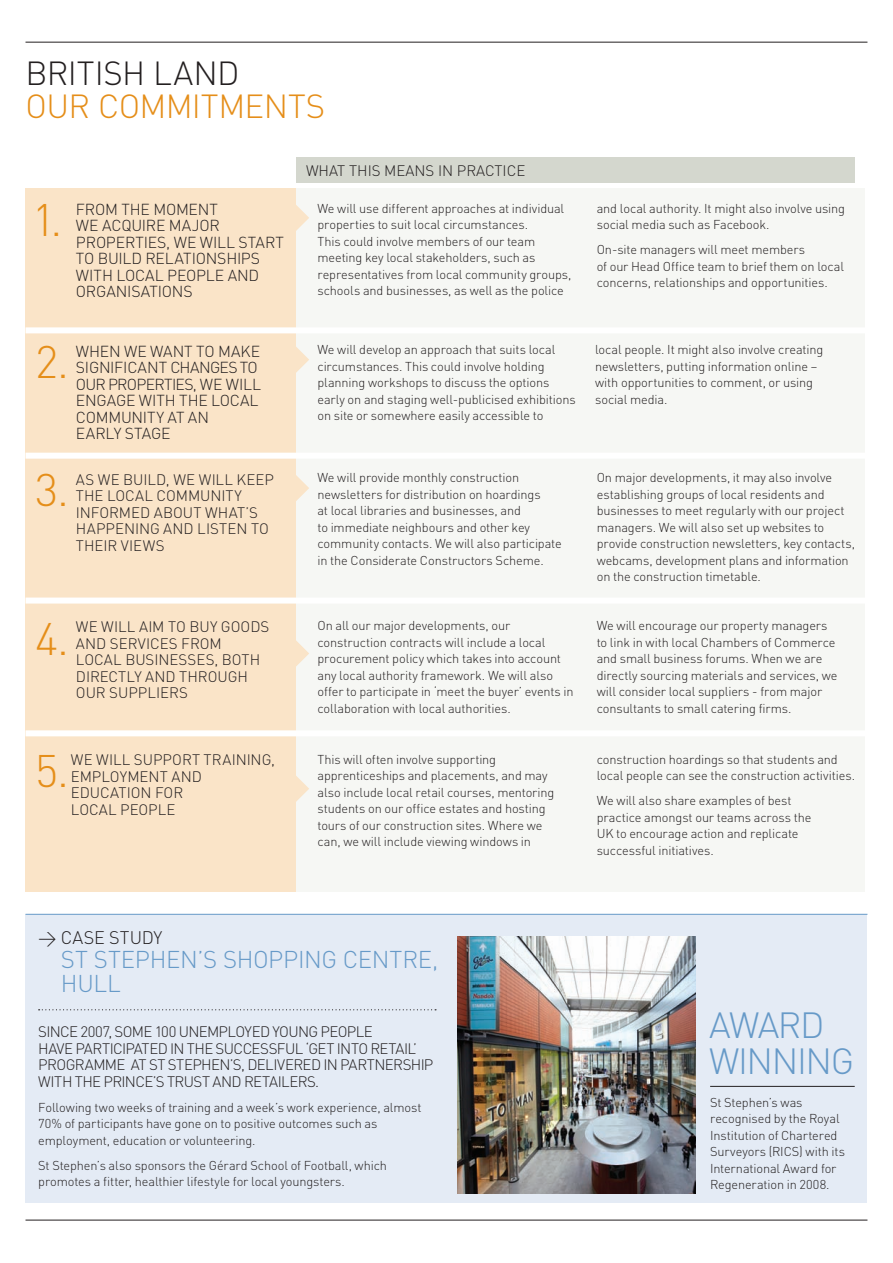
<style>
.page{position:relative;width:893px;height:1263px;background:#fff}
.page>*{position:absolute;margin:0;border:0;box-sizing:border-box;transform-origin:0 0}
.t1{font:300 45px "DIN Pro";color:#e58e19}
.t2{font:300 36px/36px "DIN Pro";letter-spacing:-.04em;color:#679ac8}
.t3{font:300 33px "DIN Pro";letter-spacing:-.015em;color:#e58e19}
.t4{font:300 33px "DIN Pro";letter-spacing:-.015em;color:#231f20}
.t5{font:300 24px/24px "DIN Pro";letter-spacing:-.01em;color:#679ac8}
.t6{font:300 18px "DIN Pro";color:#231f20}
.t7{font:300 15.75px/16.5px "DIN Pro";letter-spacing:-.01em;color:#231f20}
.t8{font:300 15px/16.5px "DIN Pro";letter-spacing:-.01em;color:#231f20}
.t9{font:300 15px/16.5px "DIN Pro";letter-spacing:-.04em;color:#231f20}
.t10{font:300 12.75px/16.5px "DIN Pro";letter-spacing:-.01em;color:#231f20}
</style>
<div class="page">
<div style="left:296px;top:157px;width:559px;height:26px;background:#d4d7ce"></div>
<div style="left:26px;top:914px;width:841px;height:288px;background:#e4ebf5"></div>
<hr style="left:26px;top:914px;width:841px;height:1px;background:#679ac8">
<div style="left:285px;top:189px;width:580px;height:703px;background:#f6f7f4"></div>
<svg style="left:296px;top:205px;width:13px;height:26px"></svg>
<svg style="left:296px;top:347px;width:13px;height:26px"></svg>
<svg style="left:296px;top:475px;width:13px;height:26px"></svg>
<svg style="left:296px;top:640px;width:13px;height:26px"></svg>
<svg style="left:296px;top:776px;width:13px;height:26px"></svg>
<div style="left:26px;top:189px;width:270px;height:703px;background:#fae4c8"></div>
<hr style="left:26px;top:1220px;width:841px;height:1px;background:#231f20">
<hr style="left:26px;top:42px;width:841px;height:1px;background:#231f20">
<img style="left:457px;top:936px;width:238px;height:258px">
<svg style="left:39px;top:1009px;width:397px;height:1px"></svg>
<hr style="left:710px;top:1086px;width:145px;height:1px;background:#231f20">
<div style="left:26px;top:327px;width:841px;height:6px;background:#fff"></div>
<div style="left:26px;top:453px;width:841px;height:6px;background:#fff"></div>
<div style="left:26px;top:597px;width:841px;height:6px;background:#fff"></div>
<div style="left:26px;top:730px;width:841px;height:6px;background:#fff"></div>
<h3 class="t4" style="left:26px;top:47px;width:215px">BRITISH LAND</h3>
<h3 class="t3" style="left:26px;top:80px;width:301px">OUR COMMITMENTS</h3>
<h1 class="t1" style="left:32px;top:185px;width:32px">1.</h1>
<p class="t7" style="left:76px;top:200px;width:209px">FROM THE MOMENT<br>WE ACQUIRE MAJOR<br>PROPERTIES, WE WILL START<br>TO BUILD RELATIONSHIPS<br>WITH LOCAL PEOPLE AND<br>ORGANISATIONS</p>
<h1 class="t1" style="left:35px;top:327px;width:35px">2.</h1>
<h1 class="t1" style="left:35px;top:455px;width:35px">3.</h1>
<p class="t7" style="left:76px;top:341px;width:187px">WHEN WE WANT TO MAKE<br>SIGNIFICANT CHANGESTO<br>OUR PROPERTIES, WE WILL<br>ENGAGE WITH THE LOCAL<br>COMMUNITY AT AN<br>EARLY STAGE</p>
<p class="t8" style="left:76px;top:470px;width:199px">AS WE BUILD, WE WILL KEEP<br>THE LOCAL COMMUNITY<br>INFORMED ABOUT WHAT’S<br>HAPPENING AND LISTEN TO<br>THEIR VIEWS</p>
<h1 class="t1" style="left:35px;top:604px;width:35px">4.</h1>
<p class="t8" style="left:76px;top:617px;width:195px">WE WILL AIM TO BUY GOODS<br>AND SERVICES FROM<br>LOCAL BUSINESSES, BOTH<br>DIRECTLY AND THROUGH<br>OUR SUPPLIERS</p>
<p class="t8" style="left:71px;top:750px;width:206px">WE WILL SUPPORT TRAINING,<br>EMPLOYMENT AND<br>EDUCATION FOR<br>LOCAL PEOPLE</p>
<h1 class="t1" style="left:35px;top:736px;width:35px">5.</h1>
<p class="t8" style="left:306px;top:161px;width:221px">WHAT THIS MEANS IN PRACTICE</p>
<p class="t10" style="left:317px;top:199px;width:255px">We will use different approaches at individual properties to suit local circumstances.<br>This could involve members of our team meeting key local stakeholders, such as representatives from local community groups, schools and businesses, as well as the police</p>
<p class="t10" style="left:597px;top:199px;width:250px">and local authority. It might also involve using social media such as Facebook.</p>
<p class="t10" style="left:597px;top:240px;width:249px">On-site managers will meet members<br>of our Head Office team to brief them on local concerns, relationships and opportunities.</p>
<p class="t10" style="left:317px;top:340px;width:260px">We will develop an approach that suits local circumstances. This could involve holding planning workshops to discuss the options early on and staging well-publicised exhibitions on site or somewhere easily accessible to</p>
<p class="t10" style="left:595px;top:340px;width:230px">local people. It might also involve creating newsletters, putting information online – with opportunities to comment, or using social media.</p>
<p class="t10" style="left:317px;top:468px;width:246px">We will provide monthly construction newsletters for distribution on hoardings<br>at local libraries and businesses, and<br>to immediate neighbours and other key community contacts. We will also participate in the Considerate Constructors Scheme.</p>
<p class="t10" style="left:597px;top:468px;width:260px">On major developments, it may also involve establishing groups of local residents and businesses to meet regularly with our project managers. We will also set up websites to provide construction newsletters, key contacts, webcams, development plans and information on the construction timetable.</p>
<p class="t10" style="left:317px;top:616px;width:258px">On all our major developments, our construction contracts will include a local procurement policy which takes into account any local authority framework. We will also offer to participate in ‘meet the buyer’ events in collaboration with local authorities.</p>
<p class="t10" style="left:597px;top:616px;width:242px">We will encourage our property managers to link in with local Chambers of Commerce and small business forums. When we are directly sourcing materials and services, we will consider local suppliers - from major consultants to small catering firms.</p>
<p class="t10" style="left:317px;top:750px;width:238px">This will often involve supporting apprenticeships and placements, and may also include local retail courses, mentoring students on our office estates and hosting tours of our construction sites. Where we can, we will include viewing windows in</p>
<p class="t10" style="left:597px;top:750px;width:260px">construction hoardings so that students and local people can see the construction activities.</p>
<p class="t10" style="left:597px;top:791px;width:216px">We will also share examples of best practice amongst our teams across the UK to encourage action and replicate successful initiatives.</p>
<h3 class="t6" style="left:38px;top:923px;width:126px">→ CASE STUDY</h3>
<h3 class="t5" style="left:61px;top:945px;width:379px">ST STEPHEN’S SHOPPING CENTRE,<br>HULL</h3>
<p class="t9" style="left:38px;top:1022px;width:396px">SINCE 2007, SOME 100 UNEMPLOYED YOUNG PEOPLE<br>HAVE PARTICIPATED IN THE SUCCESSFUL ‘GET INTO RETAIL’ PROGRAMME AT ST STEPHEN’S, DELIVERED IN PARTNERSHIP WITH THE PRINCE’S TRUST AND RETAILERS.</p>
<p class="t10" style="left:38px;top:1098px;width:385px">Following two weeks of training and a week’s work experience, almost<br>70% of participants have gone on to positive outcomes such as employment, education or volunteering.</p>
<p class="t10" style="left:38px;top:1156px;width:350px">St Stephen’s also sponsors the Gérard School of Football, which promotes a fitter, healthier lifestyle for local youngsters.</p>
<h2 class="t2" style="left:709px;top:1004px;width:147px">AWARD<br>WINNING</h2>
<p class="t10" style="left:710px;top:1093px;width:136px">St Stephen’s was recognised by the Royal<br>Institution of Chartered<br>Surveyors (RICS) with its<br>International Award for<br>Regeneration in 2008.</p>
</div>
